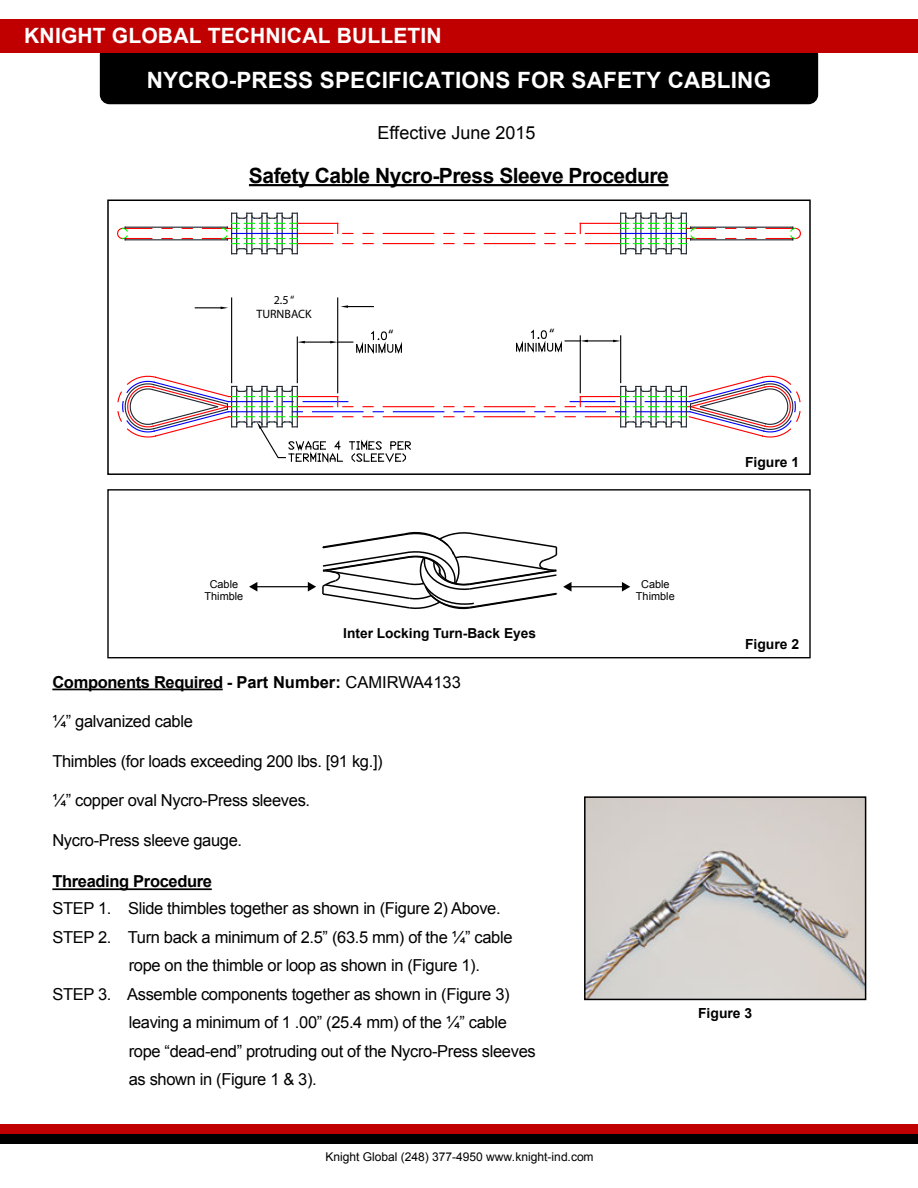
<style>
.page{position:relative;width:918px;height:1188px;background:#fff}
.page>*{position:absolute;margin:0;border:0;box-sizing:border-box;transform-origin:0 0}
.t1{font:700 22.5px "Arial";letter-spacing:.005em;color:#fff}
.t2{font:700 21px "Arial";letter-spacing:-.02em;color:#000}
.t3{font:700 21px "Arial";letter-spacing:.005em;color:#fff}
.t4{font:18px "Arial";color:#000}
.t5{font:16.5px "Arial";letter-spacing:-.02em;color:#000}
.t6{font:700 16.5px "Arial";letter-spacing:-.02em;color:#000}
.t7{font:15px "Myriad Pro";color:#000}
.t8{font:700 13.95px "Arial";color:#000}
.t9{font:700 13.8px "Arial";color:#000}
.t10{font:12.15px/14.5px "Myriad Pro";color:#000;text-align:center}
.t11{font:12px "Arial";letter-spacing:-.005em;color:#000}
.t12{font:10.95px/12.5px "Arial";color:#000;text-align:center}
.s1{font-weight:400}
</style>
<div class="page">
<div style="left:99px;top:53px;width:720px;height:52px;background:#000"></div>
<div style="left:0;top:19px;width:918px;height:34px;background:#c00000"></div>
<div style="left:0;top:1125px;width:918px;height:9px;background:#c00000"></div>
<div style="left:0;top:1134px;width:918px;height:9px;background:#000"></div>
<div style="left:107px;top:489px;width:704px;height:169px;border:1px solid #000"></div>
<hr style="left:256px;top:586px;width:53px;height:1px;background:#000">
<svg style="left:249px;top:582px;width:8px;height:10px"></svg>
<hr style="left:570px;top:586px;width:53px;height:1px;background:#000">
<svg style="left:622px;top:582px;width:8px;height:10px"></svg>
<svg style="left:308px;top:531px;width:264px;height:79px"></svg>
<hr style="left:52px;top:689px;width:171px;height:1px;background:#000">
<hr style="left:52px;top:888px;width:160px;height:2px;background:#000">
<img style="left:587px;top:799px;width:276px;height:198px">
<div style="left:584px;top:796px;width:282px;height:204px;border:2px solid #000"></div>
<hr style="left:249px;top:184px;width:420px;height:2px;background:#000">
<hr style="left:383px;top:406px;width:51px;height:1px;background:#f00">
<hr style="left:484px;top:406px;width:51px;height:1px;background:#f00">
<hr style="left:585px;top:406px;width:36px;height:1px;background:#f00">
<hr style="left:383px;top:416px;width:51px;height:1px;background:#f00">
<hr style="left:484px;top:416px;width:51px;height:1px;background:#f00">
<hr style="left:585px;top:416px;width:36px;height:1px;background:#f00">
<hr style="left:555px;top:411px;width:51px;height:1px;background:#00f">
<svg style="left:535px;top:406px;width:20px;height:11px"></svg>
<hr style="left:474px;top:411px;width:51px;height:1px;background:#00f">
<svg style="left:444px;top:406px;width:30px;height:11px"></svg>
<hr style="left:393px;top:411px;width:51px;height:1px;background:#00f">
<hr style="left:297px;top:337px;width:1px;height:46px;background:#000">
<hr style="left:337px;top:298px;width:1px;height:95px;background:#000">
<svg style="left:297px;top:329px;width:105px;height:27px"></svg>
<hr style="left:580px;top:396px;width:41px;height:1px;background:#f00">
<hr style="left:570px;top:401px;width:45px;height:1px;background:#00f">
<svg style="left:565px;top:397px;width:16px;height:10px"></svg>
<svg style="left:117px;top:375px;width:295px;height:88px"></svg>
<svg style="left:616px;top:375px;width:185px;height:63px"></svg>
<hr style="left:580px;top:336px;width:1px;height:57px;background:#000">
<hr style="left:620px;top:336px;width:1px;height:47px;background:#000">
<svg style="left:516px;top:329px;width:105px;height:26px"></svg>
<hr style="left:297px;top:233px;width:36px;height:1px;background:#f00">
<hr style="left:383px;top:233px;width:51px;height:1px;background:#f00">
<hr style="left:484px;top:233px;width:51px;height:1px;background:#f00">
<hr style="left:585px;top:233px;width:36px;height:1px;background:#f00">
<hr style="left:297px;top:243px;width:36px;height:1px;background:#f00">
<hr style="left:383px;top:243px;width:51px;height:1px;background:#f00">
<hr style="left:484px;top:243px;width:51px;height:1px;background:#f00">
<hr style="left:585px;top:243px;width:36px;height:1px;background:#f00">
<hr style="left:297px;top:223px;width:41px;height:1px;background:#f00">
<hr style="left:297px;top:213px;width:1px;height:41px;background:#212830">
<svg style="left:337px;top:223px;width:16px;height:11px"></svg>
<hr style="left:202px;top:238px;width:30px;height:1px;background:#f00">
<hr style="left:202px;top:228px;width:30px;height:1px;background:#f00">
<hr style="left:580px;top:223px;width:41px;height:1px;background:#f00">
<hr style="left:620px;top:213px;width:1px;height:41px;background:#212830">
<svg style="left:565px;top:223px;width:16px;height:11px"></svg>
<hr style="left:686px;top:238px;width:30px;height:1px;background:#f00">
<hr style="left:686px;top:228px;width:30px;height:1px;background:#f00">
<hr style="left:691px;top:227px;width:102px;height:1px;background:#212830">
<hr style="left:691px;top:239px;width:102px;height:1px;background:#212830">
<svg style="left:766px;top:227px;width:35px;height:13px"></svg>
<svg style="left:621px;top:213px;width:76px;height:41px"></svg>
<hr style="left:125px;top:227px;width:102px;height:1px;background:#212830">
<hr style="left:125px;top:239px;width:102px;height:1px;background:#212830">
<svg style="left:117px;top:227px;width:35px;height:13px"></svg>
<svg style="left:221px;top:213px;width:76px;height:41px"></svg>
<div style="left:107px;top:200px;width:704px;height:275px;border:2px solid #000"></div>
<hr style="left:231px;top:298px;width:1px;height:85px;background:#000">
<svg style="left:340px;top:305px;width:33px;height:3px"></svg>
<svg style="left:195px;top:307px;width:33px;height:2px"></svg>
<p class="t3" style="left:24px;top:22px;width:419px">KNIGHT GLOBAL TECHNICAL BULLETIN</p>
<h1 class="t1" style="left:147px;top:65px;width:626px">NYCRO-PRESS SPECIFICATIONS FOR SAFETY CABLING</h1>
<p class="t4" style="left:378px;top:121px;width:159px">Effective June 2015</p>
<p class="t2" style="left:249px;top:162px;width:422px">Safety Cable Nycro-Press Sleeve Procedure</p>
<p class="t10" style="left:256px;top:292px;width:57px">2.5 “<br>TURNBACK</p>
<p class="t7" style="left:388px;top:326px;width:7px">“</p>
<p class="t7" style="left:549px;top:325px;width:7px">“</p>
<p class="t8" style="left:745px;top:453px;width:56px">Figure 1</p>
<p class="t12" style="left:205px;top:578px;width:40px">Cable<br>Thimble</p>
<p class="t9" style="left:343px;top:624px;width:194px">Inter Locking Turn-Back Eyes</p>
<p class="t6" style="left:52px;top:671px;width:410px">Components Required - Part Number: <span class="s1">CAMIRWA4133</span></p>
<p class="t5" style="left:52px;top:711px;width:142px">¼” galvanized cable</p>
<p class="t5" style="left:52px;top:750px;width:332px">Thimbles (for loads exceeding 200 lbs. [91 kg.])</p>
<p class="t5" style="left:52px;top:790px;width:259px">¼” copper oval Nycro-Press sleeves.</p>
<p class="t5" style="left:52px;top:829px;width:191px">Nycro-Press sleeve gauge.</p>
<p class="t6" style="left:52px;top:871px;width:161px">Threading Procedure</p>
<p class="t5" style="left:52px;top:898px;width:450px">STEP 1. Slide thimbles together as shown in (Figure 2) Above.</p>
<p class="t5" style="left:52px;top:926px;width:462px">STEP 2. Turn back a minimum of 2.5” (63.5 mm) of the ¼” cable</p>
<p class="t5" style="left:129px;top:955px;width:353px">rope on the thimble or loop as shown in (Figure 1).</p>
<p class="t5" style="left:52px;top:983px;width:459px">STEP 3. Assemble components together as shown in (Figure 3)</p>
<p class="t5" style="left:129px;top:1012px;width:380px">leaving a minimum of 1 .00” (25.4 mm) of the ¼” cable</p>
<p class="t5" style="left:129px;top:1040px;width:409px">rope “dead-end” protruding out of the Nycro-Press sleeves</p>
<p class="t5" style="left:129px;top:1069px;width:190px">as shown in (Figure 1 &amp; 3).</p>
<p class="t11" style="left:325px;top:1149px;width:270px">Knight Global (248) 377-4950 www.knight-ind.com</p>
<p class="t12" style="left:636px;top:578px;width:40px">Cable<br>Thimble</p>
<p class="t8" style="left:745px;top:635px;width:56px">Figure 2</p>
<p class="t8" style="left:698px;top:1003px;width:56px">Figure 3</p>
</div>
